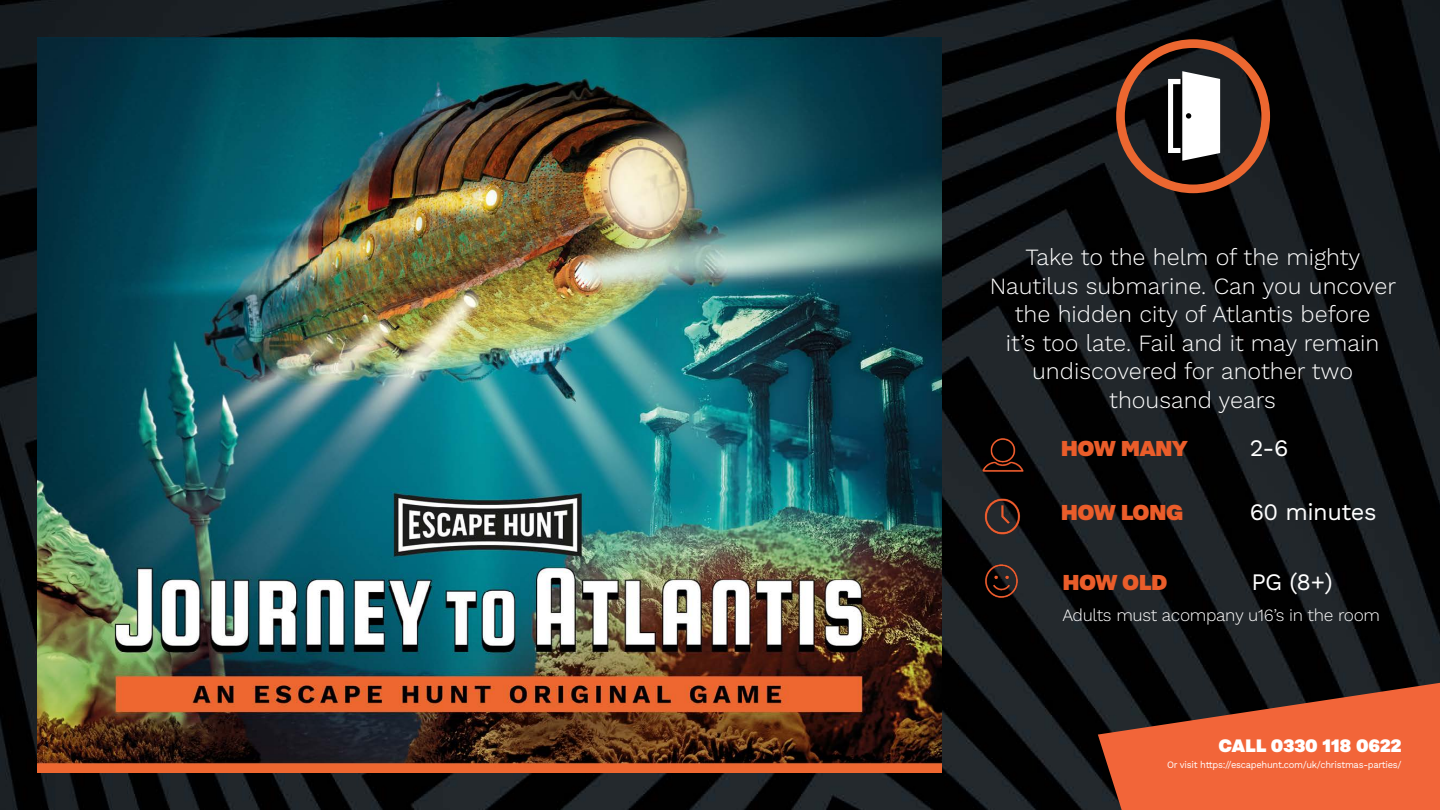
<style>
.page{position:relative;width:1440px;height:810px;background:#fff}
.page>*{position:absolute;margin:0;border:0;box-sizing:border-box;transform-origin:0 0}
.t1{font:900 27px "Nitti Grotesk";letter-spacing:-.02em;color:#ea5d2a}
.t2{font:23.62px "Work Sans";letter-spacing:-.02em;color:#fff}
.t3{font:300 23.25px/28.5px "Work Sans";color:#fff;text-align:center}
.t4{font:900 22.5px "Nitti Grotesk";color:#fff}
.t5{font:300 17.25px "Work Sans";letter-spacing:-.02em;color:#fff}
.t6{font:300 13.5px "Work Sans";color:#fff}
.t7{font:9.75px "Work Sans";letter-spacing:-.03em;color:#fff;scale:.96 1}
</style>
<div class="page">
<img style="left:0;top:0;width:1440px;height:810px">
<svg style="left:1116px;top:39px;width:154px;height:154px;background:#58453d"></svg>
<img style="left:38px;top:38px;width:903px;height:734px">
<img style="left:980px;top:496px;width:44px;height:40px">
<img style="left:983px;top:562px;width:37px;height:38px">
<img style="left:980px;top:434px;width:44px;height:41px">
<svg style="left:1098px;top:683px;width:342px;height:127px;background:#bf5331"></svg>
<p class="t3" style="left:990px;top:244px;width:408px">Take to the helm of the mighty<br>Nautilus submarine. Can you uncover the hidden city of Atlantis before<br>it’s too late. Fail and it may remain undiscovered for another two thousand years</p>
<p class="t1" style="left:1061px;top:432px;width:128px">HOW MANY</p>
<p class="t2" style="left:1250px;top:430px;width:40px">2-6</p>
<p class="t1" style="left:1061px;top:496px;width:124px">HOW LONG</p>
<p class="t2" style="left:1250px;top:494px;width:128px">60 minutes</p>
<p class="t1" style="left:1062px;top:566px;width:107px">HOW OLD</p>
<p class="t2" style="left:1251px;top:564px;width:83px">PG (8+)</p>
<p class="t5" style="left:1062px;top:605px;width:319px">Adults must acompany u16’s in the room</p>
<p class="t4" style="left:1219px;top:732px;width:185px">CALL 0330 118 0622</p>
<p class="t7" style="left:1167px;top:757px;width:246px">Or visit https://escapehunt.com/uk/christmas-parties/</p>
<p class="t6" style="left:1375px;top:761px;width:14px">14</p>
</div>
